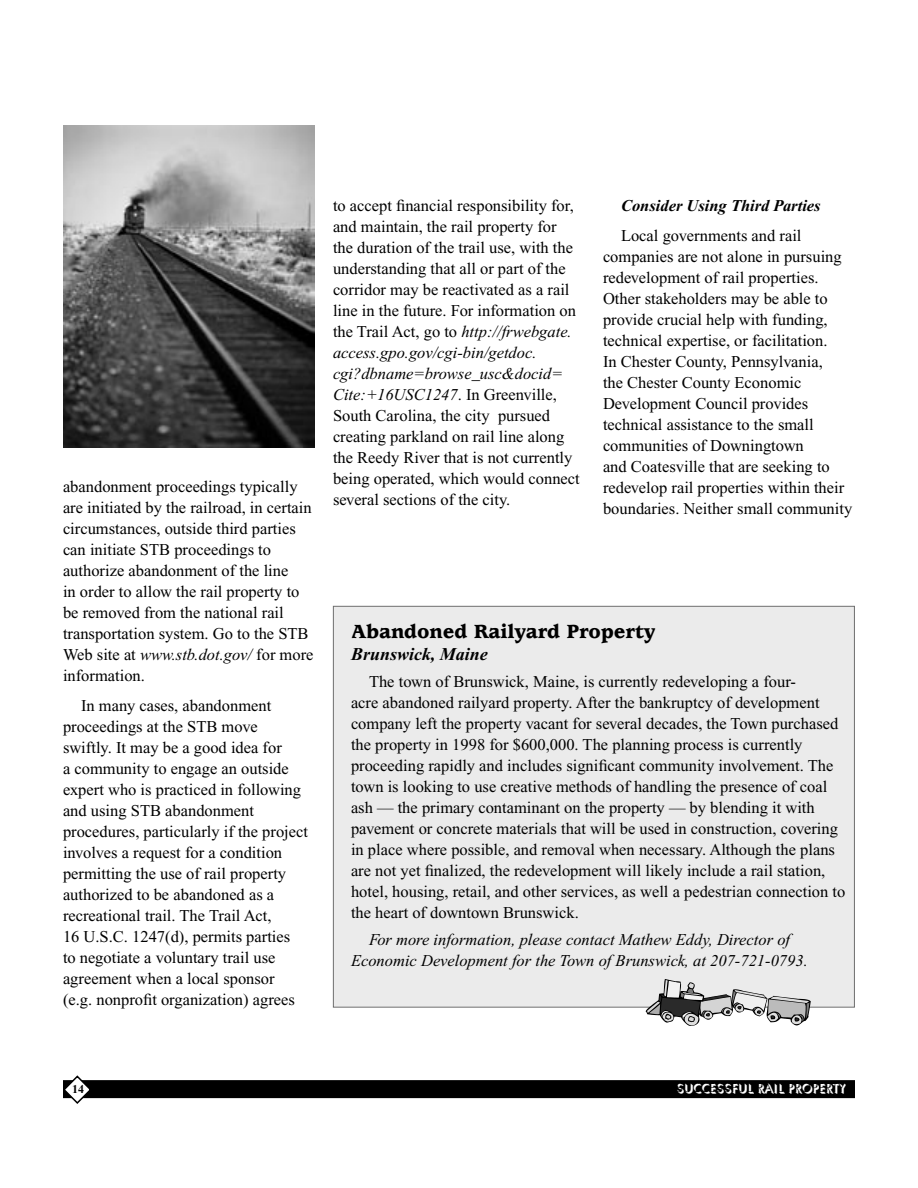
<style>
.page{position:relative;width:918px;height:1188px;background:#fff}
.page>*{position:absolute;margin:0;border:0;box-sizing:border-box;transform-origin:0 0}
.Side_bar_header{font:900 21px "Usherwood";color:#000}
.Side_bar_subhead{font:italic 700 18px "Times New Roman";color:#000}
.body_text{font:16.5px/21px "Times New Roman";color:#000}
.Side_bar_text{font:16.5px/21px "Times New Roman";color:#000}
.Side_bar_contact{font:italic 16.5px/21px "Times New Roman";color:#000;text-align:center}
.body_text-2{font:italic 700 16.5px "Times New Roman";color:#000}
.t1{font:13.5px "Umbra BT";color:#fff}
.t2{font:700 12px "Times New Roman";color:#000}
.s1{font-style:italic}
</style>
<div class="page">
<div style="left:63px;top:1080px;width:792px;height:18px;background:#000"></div>
<svg style="left:63px;top:1075px;width:30px;height:29px"></svg>
<div style="left:333px;top:606px;width:521px;height:401px;background:#ebebeb"></div>
<svg style="left:646px;top:979px;width:165px;height:47px"></svg>
<img style="left:63px;top:126px;width:252px;height:321px">
<p class="body_text" style="left:63px;top:476px;width:252px">abandonment proceedings typically are initiated by the railroad, in certain circumstances, outside third parties can initiate STB proceedings to authorize abandonment of the line<br>in order to allow the rail property to be removed from the national rail transportation system. Go to the STB Web site at <span class="s1">www.stb.dot.gov/</span> for more information.</p>
<p class="body_text" style="left:63px;top:695px;width:247px;text-indent:18px">In many cases, abandonment proceedings at the STB move swiftly. It may be a good idea for<br>a community to engage an outside expert who is practiced in following and using STB abandonment procedures, particularly if the project involves a request for a condition permitting the use of rail property authorized to be abandoned as a recreational trail. The Trail Act,<br>16 U.S.C. 1247(d), permits parties<br>to negotiate a voluntary trail use agreement when a local sponsor<br>(e.g. nonprofit organization) agrees</p>
<p class="body_text" style="left:333px;top:195px;width:248px">to accept financial responsibility for, and maintain, the rail property for the duration of the trail use, with the understanding that all or part of the corridor may be reactivated as a rail line in the future. For information on the Trail Act, go to <span class="s1">http://frwebgate. access.gpo.gov/cgi-bin/getdoc. cgi?dbname=browse_usc&amp;docid= Cite:+16USC1247</span>. In Greenville, South Carolina, the city pursued creating parkland on rail line along the Reedy River that is not currently being operated, which would connect several sections of the city.</p>
<p class="body_text-2" style="left:621px;top:197px;width:201px">Consider Using Third Parties</p>
<p class="body_text" style="left:603px;top:225px;width:251px;text-indent:18px">Local governments and rail companies are not alone in pursuing redevelopment of rail properties.<br>Other stakeholders may be able to provide crucial help with funding, technical expertise, or facilitation.<br>In Chester County, Pennsylvania,<br>the Chester County Economic Development Council provides technical assistance to the small communities of Downingtown<br>and Coatesville that are seeking to redevelop rail properties within their boundaries. Neither small community</p>
<p class="Side_bar_header" style="left:351px;top:619px;width:306px">Abandoned Railyard Property</p>
<p class="Side_bar_subhead" style="left:351px;top:644px;width:138px">Brunswick, Maine</p>
<p class="Side_bar_text" style="left:351px;top:671px;width:496px;text-indent:18px">The town of Brunswick, Maine, is currently redeveloping a four-<br>acre abandoned railyard property. After the bankruptcy of development company left the property vacant for several decades, the Town purchased the property in 1998 for $600,000. The planning process is currently proceeding rapidly and includes significant community involvement. The town is looking to use creative methods of handling the presence of coal ash — the primary contaminant on the property — by blending it with pavement or concrete materials that will be used in construction, covering in place where possible, and removal when necessary. Although the plans are not yet finalized, the redevelopment will likely include a rail station, hotel, housing, retail, and other services, as well a pedestrian connection to the heart of downtown Brunswick.</p>
<p class="Side_bar_contact" style="left:351px;top:929px;width:458px">For more information, please contact Mathew Eddy, Director of<br>Economic Development for the Town of Brunswick, at 207-721-0793.</p>
<p class="t2" style="left:72px;top:1082px;width:14px">14</p>
<p class="t1" style="left:677px;top:1080px;width:171px">SUCCESSFUL RAIL PROPERTY</p>
</div>
